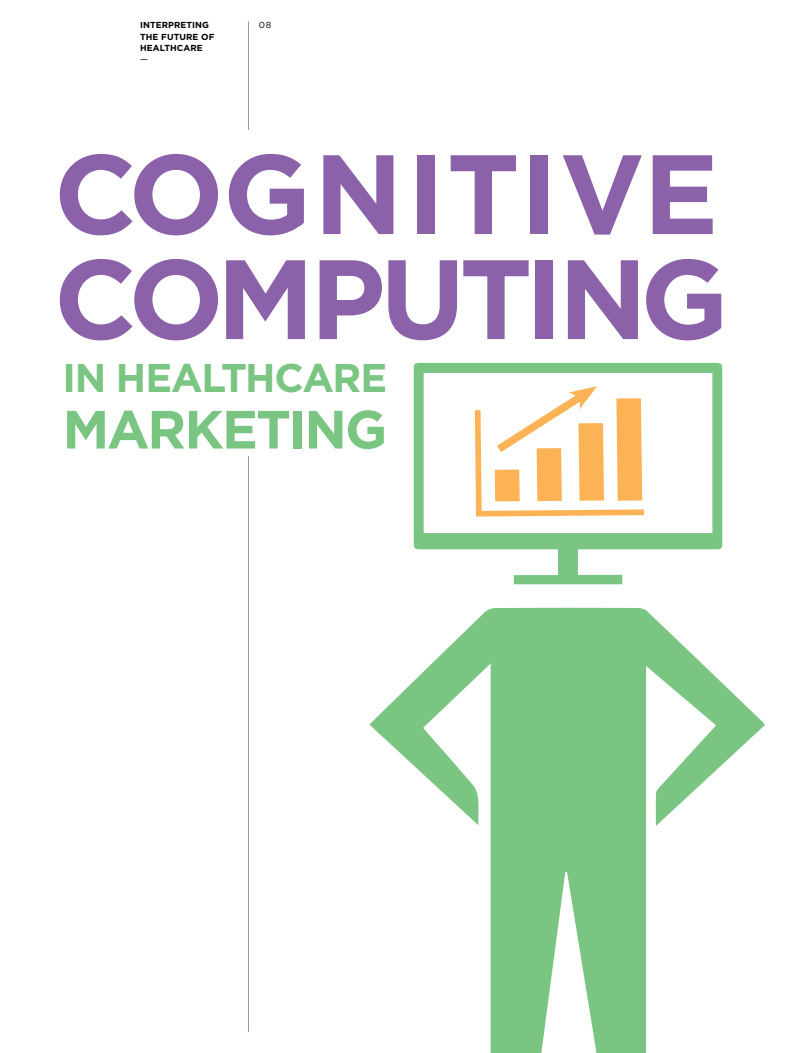
<style>
.page{position:relative;width:812px;height:1053px;background:#fff}
.page>*{position:absolute;margin:0;border:0;box-sizing:border-box;transform-origin:0 0}
.t1{font:700 112.5px/105px "Gotham";letter-spacing:-.04em;color:#8b62a9}
.t2{font:700 53.75px "Gotham";letter-spacing:-.035em;color:#7bc583}
.t3{font:700 40px "Gotham";letter-spacing:-.035em;color:#7bc583}
.t4{font:700 8.75px/11.2px "Gotham";letter-spacing:.01em;color:#000}
.t5{font:8.75px "Gotham";color:#000}
</style>
<div class="page">
<hr style="left:248px;top:21px;width:1px;height:1010px;background:#939598">
<div style="left:39px;top:130px;width:369px;height:325px;background:#fff"></div>
<svg style="left:369px;top:607px;width:396px;height:445px;fill:#7bc583"></svg>
<svg style="left:414px;top:363px;width:308px;height:221px"></svg>
<p class="t4" style="left:140px;top:19px;width:76px">INTERPRETING<br>THE FUTURE OF<br>HEALTHCARE</p>
<p class="t5" style="left:140px;top:53px;width:9px">—</p>
<p class="t5" style="left:259px;top:20px;width:14px">08</p>
<h1 class="t1" style="left:54px;top:141px;width:676px">COGNITIVE<br>COMPUTING</h1>
<h3 class="t3" style="left:63px;top:351px;width:326px">IN HEALTHCARE</h3>
<h2 class="t2" style="left:63px;top:394px;width:326px">MARKETING</h2>
</div>
